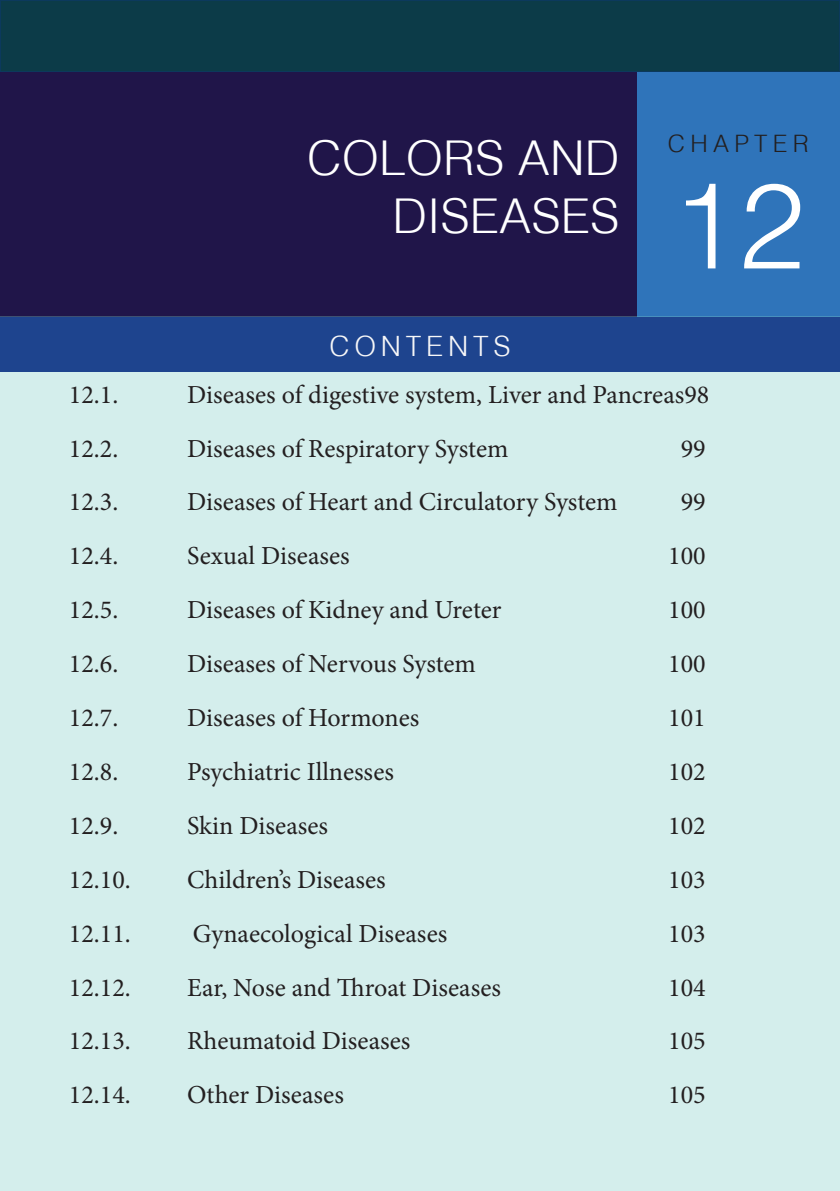
<style>
.page{position:relative;width:840px;height:1191px;background:#fff}
.page>*{position:absolute;margin:0;border:0;box-sizing:border-box;transform-origin:0 0}
.t1{font:300 120px "Helv";color:#fff}
.Chapter_Title{font:300 48px/57.6px "Helv";color:#fff;text-align:right}
.t2{font:300 28px "Helv";letter-spacing:.17em;color:#f7f7f8}
.Toc_Style{font:26px "Minion Pro";color:#231f20}
.t3{font:300 24px "Helv";letter-spacing:.22em;color:#231f20}
</style>
<div class="page">
<div style="left:0;top:0;width:839px;height:73px;background:#0c3b48;border:2px solid #0c395d"></div>
<div style="left:636px;top:72px;width:203px;height:245px;background:#2f74ba"></div>
<div style="left:0;top:72px;width:636px;height:245px;background:#201549"></div>
<div style="left:0;top:317px;width:839px;height:874px;background:#d4eeec"></div>
<div style="left:0;top:317px;width:839px;height:55px;background:#1e448e"></div>
<p class="Chapter_Title" style="left:307px;top:128px;width:314px">COLORS AND<br>DISEASES</p>
<p class="t2" style="left:329px;top:329px;width:183px">CONTENTS</p>
<p class="t3" style="left:667px;top:128px;width:143px">CHAPTER</p>
<p class="t1" style="left:671px;top:151px;width:135px">12</p>
<p class="Toc_Style" style="left:69px;top:377px;width:51px">12.1.</p>
<p class="Toc_Style" style="left:187px;top:377px;width:523px">Diseases of digestive system, Liver and Pancreas98</p>
<p class="Toc_Style" style="left:69px;top:431px;width:51px">12.2.</p>
<p class="Toc_Style" style="left:187px;top:431px;width:322px">Diseases of Respiratory System</p>
<p class="Toc_Style" style="left:680px;top:431px;width:26px">99</p>
<p class="Toc_Style" style="left:69px;top:485px;width:51px">12.3.</p>
<p class="Toc_Style" style="left:187px;top:485px;width:431px">Diseases of Heart and Circulatory System</p>
<p class="Toc_Style" style="left:680px;top:485px;width:26px">99</p>
<p class="Toc_Style" style="left:69px;top:538px;width:51px">12.4.</p>
<p class="Toc_Style" style="left:187px;top:538px;width:164px">Sexual Diseases</p>
<p class="Toc_Style" style="left:667px;top:538px;width:39px">100</p>
<p class="Toc_Style" style="left:69px;top:592px;width:51px">12.5.</p>
<p class="Toc_Style" style="left:187px;top:592px;width:316px">Diseases of Kidney and Ureter</p>
<p class="Toc_Style" style="left:667px;top:592px;width:39px">100</p>
<p class="Toc_Style" style="left:69px;top:646px;width:51px">12.6.</p>
<p class="Toc_Style" style="left:187px;top:646px;width:290px">Diseases of Nervous System</p>
<p class="Toc_Style" style="left:667px;top:646px;width:39px">100</p>
<p class="Toc_Style" style="left:69px;top:700px;width:51px">12.7.</p>
<p class="Toc_Style" style="left:187px;top:700px;width:233px">Diseases of Hormones</p>
<p class="Toc_Style" style="left:667px;top:700px;width:39px">101</p>
<p class="Toc_Style" style="left:69px;top:754px;width:51px">12.8.</p>
<p class="Toc_Style" style="left:187px;top:754px;width:208px">Psychiatric Illnesses</p>
<p class="Toc_Style" style="left:667px;top:754px;width:39px">102</p>
<p class="Toc_Style" style="left:69px;top:808px;width:51px">12.9.</p>
<p class="Toc_Style" style="left:187px;top:808px;width:142px">Skin Diseases</p>
<p class="Toc_Style" style="left:667px;top:808px;width:39px">102</p>
<p class="Toc_Style" style="left:69px;top:862px;width:63px">12.10.</p>
<p class="Toc_Style" style="left:187px;top:862px;width:200px">Children’s Diseases</p>
<p class="Toc_Style" style="left:667px;top:862px;width:39px">103</p>
<p class="Toc_Style" style="left:69px;top:916px;width:63px">12.11.</p>
<p class="Toc_Style" style="left:193px;top:916px;width:256px">Gynaecological Diseases</p>
<p class="Toc_Style" style="left:667px;top:916px;width:39px">103</p>
<p class="Toc_Style" style="left:69px;top:969px;width:63px">12.12.</p>
<p class="Toc_Style" style="left:187px;top:969px;width:315px">Ear, Nose and Throat Diseases</p>
<p class="Toc_Style" style="left:667px;top:969px;width:39px">104</p>
<p class="Toc_Style" style="left:69px;top:1023px;width:63px">12.13.</p>
<p class="Toc_Style" style="left:187px;top:1023px;width:225px">Rheumatoid Diseases</p>
<p class="Toc_Style" style="left:667px;top:1023px;width:39px">105</p>
<p class="Toc_Style" style="left:69px;top:1077px;width:63px">12.14.</p>
<p class="Toc_Style" style="left:187px;top:1077px;width:158px">Other Diseases</p>
<p class="Toc_Style" style="left:667px;top:1077px;width:39px">105</p>
</div>
